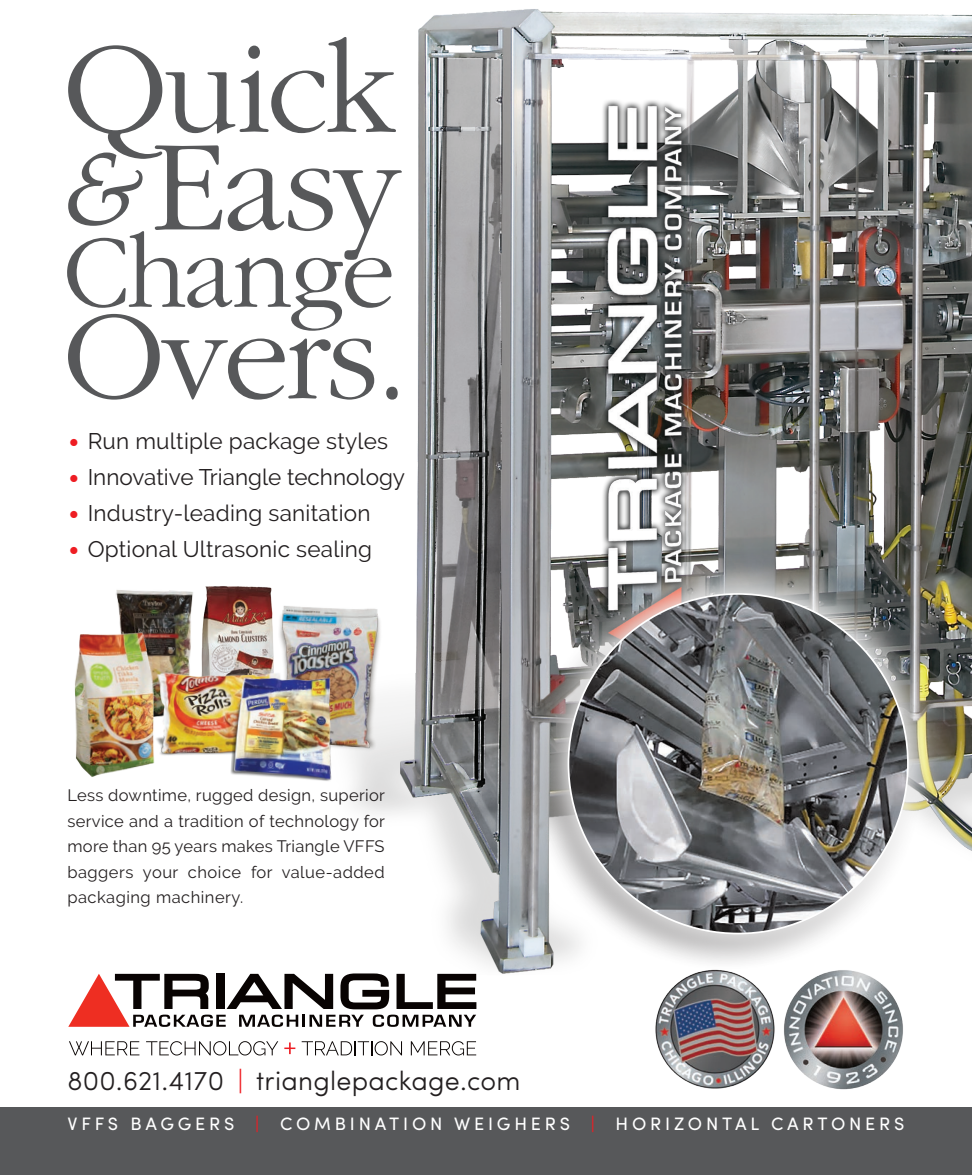
<style>
.page{position:relative;width:972px;height:1175px;background:#fff}
.page>*{position:absolute;margin:0;border:0;box-sizing:border-box;transform-origin:0 0}
.t1{font:300 134.85px/97.9px "Garamond";letter-spacing:-.03em;color:#57585a}
.t2{font:300 131.55px "Garamond";letter-spacing:-.03em;color:#57585a}
.t3{font:300 107.55px "Garamond";letter-spacing:-.03em;color:#57585a}
.t4{font:300 26.85px "Sofia Pro";letter-spacing:.01em;color:#231f20}
.t5{font:22.5px "Raleway";letter-spacing:.01em;color:#231f20}
.t6{font:18px "Sofia Pro";letter-spacing:.21em;color:#fff}
.t7{font:16.5px/25.5px "Raleway";letter-spacing:.03em;color:#231f20;text-align:justify}
.s1{font-family:"Palatino";font-weight:400;font-style:italic;font-size:104.4px}
.s2{font-weight:600;font-size:36px;color:#ee1d23}
.s3{color:#ee1d23}
</style>
<div class="page">
<svg style="left:68px;top:973px;width:408px;height:54px"></svg>
<svg style="left:69px;top:1041px;width:70px;height:14px"></svg>
<svg style="left:146px;top:1041px;width:132px;height:14px"></svg>
<svg style="left:284px;top:1042px;width:11px;height:12px"></svg>
<svg style="left:302px;top:1041px;width:100px;height:14px"></svg>
<svg style="left:411px;top:1041px;width:65px;height:14px"></svg>
<img style="left:784px;top:1015px;width:119px;height:75px">
<div style="left:0;top:1107px;width:972px;height:67px;background:#57585a"></div>
<img style="left:655px;top:1015px;width:120px;height:74px">
<img style="left:222px;top:9px;width:750px;height:1006px">
<img style="left:201px;top:585px;width:84px;height:85px">
<img style="left:116px;top:590px;width:77px;height:80px">
<img style="left:273px;top:599px;width:112px;height:157px">
<img style="left:159px;top:670px;width:139px;height:94px">
<img style="left:230px;top:671px;width:117px;height:116px">
<img style="left:74px;top:630px;width:85px;height:147px">
<svg style="left:525px;top:551px;width:426px;height:425px"></svg>
<img style="left:568px;top:594px;width:340px;height:339px;border-radius:170px">
<h1 class="t1" style="left:63px;top:41px;width:339px">Quick <span class="s1">&amp;</span> Easy</h1>
<h3 class="t3" style="left:63px;top:214px;width:334px">Change</h3>
<h2 class="t2" style="left:63px;top:284px;width:348px">Overs.</h2>
<h3 class="t5" style="left:68px;top:428px;width:322px"><span class="s2">•</span> Run multiple package styles</h3>
<h3 class="t5" style="left:68px;top:464px;width:339px"><span class="s2">•</span> Innovative Triangle technology</h3>
<h3 class="t5" style="left:68px;top:500px;width:305px"><span class="s2">•</span> Industry-leading sanitation</h3>
<h3 class="t5" style="left:68px;top:536px;width:306px"><span class="s2">•</span> Optional Ultrasonic sealing</h3>
<p class="t7" style="left:67px;top:782px;width:319px">Less downtime, rugged design, superior service and a tradition of technology for more than 95 years makes Triangle VFFS baggers your choice for value-added packaging machinery.</p>
<h3 class="t4" style="left:68px;top:1060px;width:455px">800.621.4170 <span class="s3">|</span> trianglepackage.com</h3>
<p class="t6" style="left:68px;top:1110px;width:838px">VFFS BAGGERS <span class="s3">|</span> COMBINATION WEIGHERS <span class="s3">|</span> HORIZONTAL CARTONERS</p>
</div>
